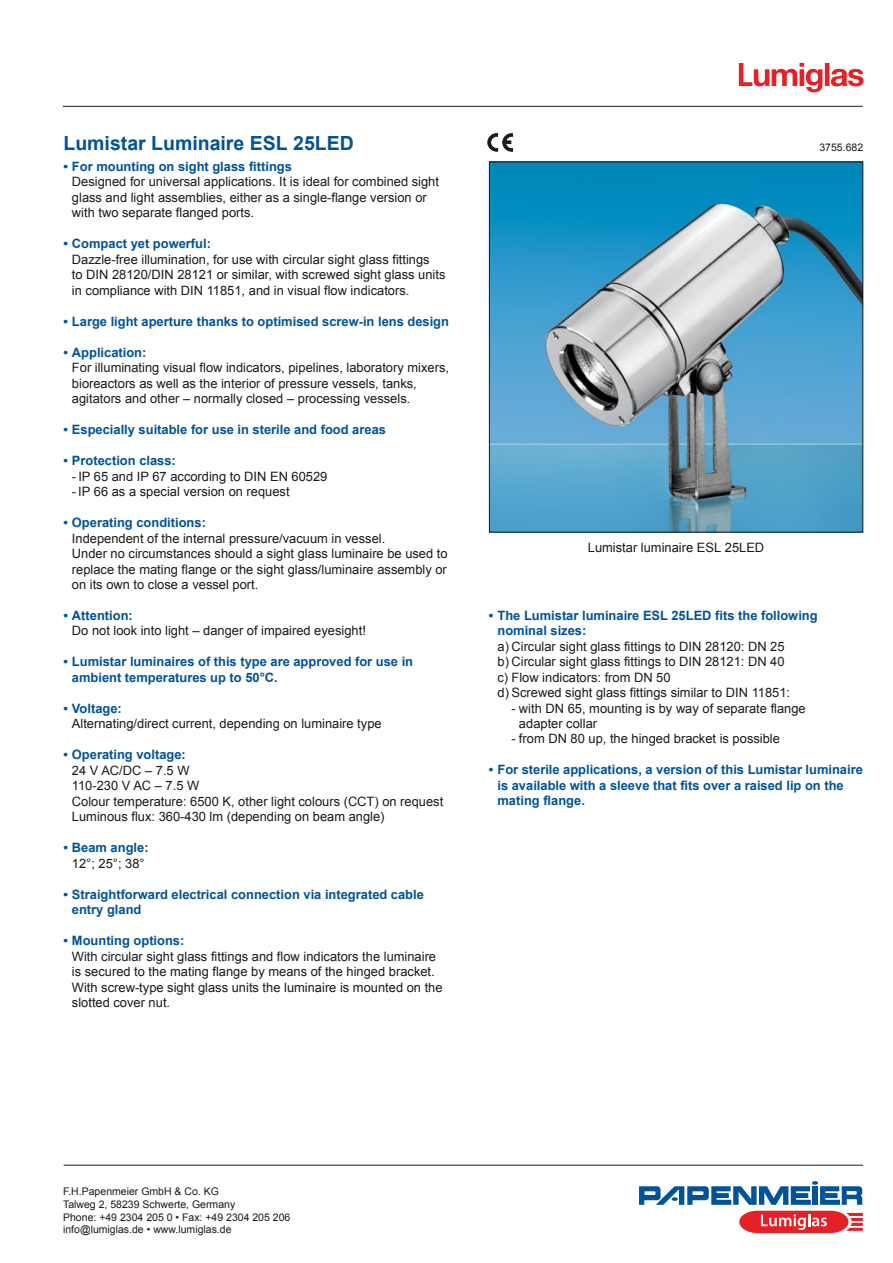
<style>
.page{position:relative;width:893px;height:1263px;background:#fff}
.page>*{position:absolute;margin:0;border:0;box-sizing:border-box;transform-origin:0 0}
.t1{font:700 19.5px "Arial";color:#005397}
.t2{font:12.9px/15.5px "Arial";color:#1a1a18}
.t3{font:700 12.9px/15.5px "Arial";color:#005397}
.t4{font:10.5px/12.6px "Arial";color:#1a1a18}
</style>
<div class="page">
<img style="left:491px;top:164px;width:370px;height:366px">
<div style="left:489px;top:162px;width:374px;height:370px;border:1px solid #1a1a18"></div>
<svg style="left:488px;top:134px;width:25px;height:17px"></svg>
<hr style="left:64px;top:1165px;width:799px;height:1px;background:#1a1a18">
<hr style="left:63px;top:106px;width:800px;height:1px;background:#1a1a18">
<svg style="left:639px;top:1181px;width:224px;height:24px"></svg>
<svg style="left:739px;top:1211px;width:124px;height:22px"></svg>
<svg style="left:739px;top:63px;width:124px;height:29px"></svg>
<h1 class="t1" style="left:63px;top:131px;width:292px">Lumistar Luminaire ESL 25LED</h1>
<p class="t3" style="left:63px;top:159px;width:230px">• For mounting on sight glass fittings</p>
<p class="t2" style="left:72px;top:174px;width:369px">Designed for universal applications. It is ideal for combined sight glass and light assemblies, either as a single-flange version or with two separate flanged ports.</p>
<p class="t3" style="left:63px;top:237px;width:149px">• Compact yet powerful:</p>
<p class="t2" style="left:72px;top:252px;width:375px">Dazzle-free illumination, for use with circular sight glass fittings<br>to DIN 28120/DIN 28121 or similar, with screwed sight glass units in compliance with DIN 11851, and in visual flow indicators.</p>
<p class="t3" style="left:63px;top:314px;width:387px">• Large light aperture thanks to optimised screw-in lens design</p>
<p class="t3" style="left:63px;top:345px;width:85px">• Application:</p>
<p class="t2" style="left:72px;top:360px;width:379px">For illuminating visual flow indicators, pipelines, laboratory mixers, bioreactors as well as the interior of pressure vessels, tanks, agitators and other – normally closed – processing vessels.</p>
<p class="t3" style="left:63px;top:422px;width:324px">• Especially suitable for use in sterile and food areas</p>
<p class="t3" style="left:63px;top:453px;width:114px">• Protection class:</p>
<p class="t2" style="left:72px;top:468px;width:257px">- IP 65 and IP 67 according to DIN EN 60529</p>
<p class="t2" style="left:72px;top:484px;width:219px">- IP 66 as a special version on request</p>
<p class="t3" style="left:63px;top:515px;width:144px">• Operating conditions:</p>
<p class="t2" style="left:72px;top:530px;width:377px">Independent of the internal pressure/vacuum in vessel.<br>Under no circumstances should a sight glass luminaire be used to replace the mating flange or the sight glass/luminaire assembly or on its own to close a vessel port.</p>
<p class="t3" style="left:63px;top:608px;width:71px">• Attention:</p>
<p class="t2" style="left:72px;top:623px;width:295px">Do not look into light – danger of impaired eyesight!</p>
<p class="t3" style="left:72px;top:655px;width:343px;text-indent:-9px">• Lumistar luminaires of this type are approved for use in ambient temperatures up to 50°C.</p>
<p class="t3" style="left:63px;top:701px;width:60px">• Voltage:</p>
<p class="t2" style="left:72px;top:716px;width:311px">Alternating/direct current, depending on luminaire type</p>
<p class="t3" style="left:63px;top:747px;width:124px">• Operating voltage:</p>
<p class="t2" style="left:72px;top:763px;width:373px">24 V AC/DC – 7.5 W<br>110-230 V AC – 7.5 W<br>Colour temperature: 6500 K, other light colours (CCT) on request Luminous flux: 360-430 lm (depending on beam angle)</p>
<p class="t3" style="left:63px;top:840px;width:87px">• Beam angle:</p>
<p class="t2" style="left:72px;top:855px;width:74px">12°; 25°; 38°</p>
<p class="t3" style="left:72px;top:887px;width:353px;text-indent:-9px">• Straightforward electrical connection via integrated cable entry gland</p>
<p class="t3" style="left:63px;top:933px;width:123px">• Mounting options:</p>
<p class="t2" style="left:72px;top:948px;width:372px">With circular sight glass fittings and flow indicators the luminaire is secured to the mating flange by means of the hinged bracket.<br>With screw-type sight glass units the luminaire is mounted on the slotted cover nut.</p>
<p class="t4" style="left:819px;top:141px;width:45px">3755.682</p>
<p class="t2" style="left:588px;top:540px;width:178px">Lumistar luminaire ESL 25LED</p>
<p class="t3" style="left:497px;top:608px;width:322px;text-indent:-9px">• The Lumistar luminaire ESL 25LED fits the following nominal sizes:</p>
<p class="t2" style="left:497px;top:638px;width:294px">a) Circular sight glass fittings to DIN 28120: DN 25 b) Circular sight glass fittings to DIN 28121: DN 40 c) Flow indicators: from DN 50<br>d) Screwed sight glass fittings similar to DIN 11851:</p>
<p class="t2" style="left:519px;top:700px;width:288px;text-indent:-7px">- with DN 65, mounting is by way of separate flange adapter collar</p>
<p class="t2" style="left:511px;top:731px;width:270px">- from DN 80 up, the hinged bracket is possible</p>
<p class="t3" style="left:497px;top:763px;width:367px;text-indent:-9px">• For sterile applications, a version of this Lumistar luminaire is available with a sleeve that fits over a raised lip on the mating flange.</p>
<p class="t4" style="left:63px;top:1185px;width:229px">F.H.Papenmeier GmbH &amp; Co. KG<br>Talweg 2, 58239 Schwerte, Germany<br>Phone: +49 2304 205 0 • Fax: +49 2304 205 206 info@lumiglas.de • www.lumiglas.de</p>
</div>
